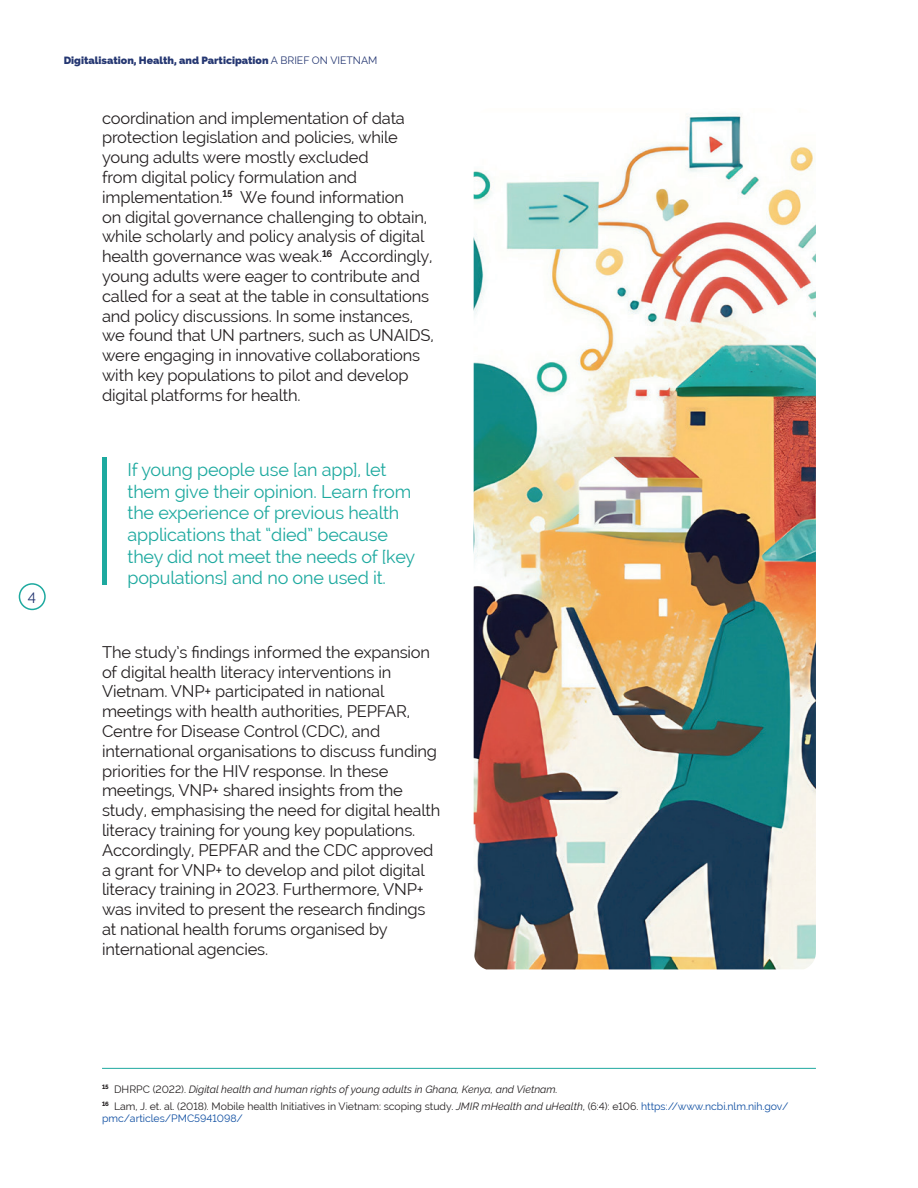
<style>
.page{position:relative;width:918px;height:1188px;background:#fff}
.page>*{position:absolute;margin:0;border:0;box-sizing:border-box;transform-origin:0 0}
.t1{font:18px/21.6px "Raleway";letter-spacing:-.01em;color:#1da99f}
.t2{font:16.5px/19.8px "Raleway";letter-spacing:-.01em;color:#231f20}
.t3{font:15px "Raleway";color:#253772}
.t4{font:10.5px/16.8px "Raleway";color:#231f20}
.t5{font:800 10.5px "Raleway";color:#253772}
.t6{font:10.5px "Raleway";color:#0d4da1}
.s1{font-weight:400}
.s2{font-style:italic}
.s3{color:#0d4da1}
</style>
<div class="page">
<div style="left:19px;top:583px;width:27px;height:27px;border:2px solid #1da99f;border-radius:50%"></div>
<hr style="left:102px;top:1068px;width:714px;height:1px;background:#1da99f">
<hr style="left:102px;top:457px;width:4px;height:127px;background:#1da99f">
<img style="left:474px;top:113px;width:342px;height:856px">
<p class="t3" style="left:28px;top:587px;width:10px">4</p>
<p class="t5" style="left:64px;top:54px;width:315px">Digitalisation, Health, and Participation <span class="s1">A BRIEF ON VIETNAM</span></p>
<p class="t2" style="left:102px;top:108px;width:333px">coordination and implementation of data protection legislation and policies, while young adults were mostly excluded<br>from digital policy formulation and implementation.<sup>15</sup> We found information<br>on digital governance challenging to obtain, while scholarly and policy analysis of digital health governance was weak.<sup>16</sup> Accordingly, young adults were eager to contribute and called for a seat at the table in consultations and policy discussions. In some instances, we found that UN partners, such as UNAIDS, were engaging in innovative collaborations with key populations to pilot and develop digital platforms for health.</p>
<p class="t1" style="left:128px;top:459px;width:289px">If young people use [an app], let them give their opinion. Learn from the experience of previous health applications that “died” because they did not meet the needs of [key populations] and no one used it.</p>
<p class="t2" style="left:102px;top:642px;width:340px">The study’s findings informed the expansion of digital health literacy interventions in Vietnam. VNP+ participated in national meetings with health authorities, PEPFAR, Centre for Disease Control (CDC), and international organisations to discuss funding priorities for the HIV response. In these meetings, VNP+ shared insights from the study, emphasising the need for digital health literacy training for young key populations.<br>Accordingly, PEPFAR and the CDC approved a grant for VNP+ to develop and pilot digital literacy training in 2023. Furthermore, VNP+ was invited to present the research findings at national health forums organised by international agencies.</p>
<p class="t4" style="left:102px;top:1081px;width:688px"><sup>15</sup> DHRPC (2022). <span class="s2">Digital health and human rights of young adults in Ghana, Kenya, and Vietnam.<br></span><sup>16</sup> Lam, J. et. al. (2018). Mobile health Initiatives in Vietnam: scoping study. <span class="s2">JMIR mHealth and uHealth</span>, (6:4): e106. <span class="s3">https://www.ncbi.nlm.nih.gov/</span></p>
<p class="t6" style="left:102px;top:1112px;width:142px">pmc/articles/PMC5941098/</p>
</div>
